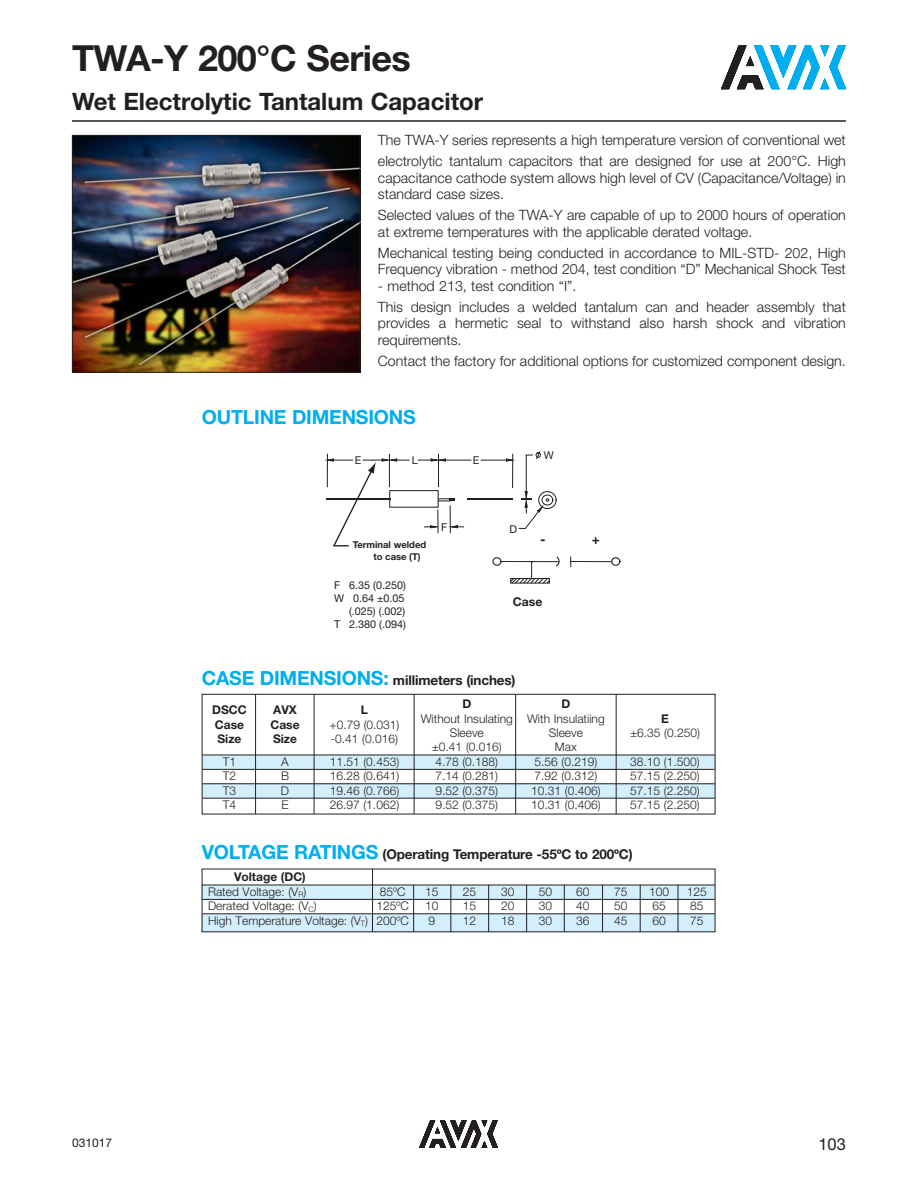
<style>
.page{position:relative;width:918px;height:1188px;background:#fff}
.page>*{position:absolute;margin:0;border:0;box-sizing:border-box;transform-origin:0 0}
.t1{font:700 36px "Helvetica Neue LT Std";letter-spacing:-.015em;color:#231f20}
.t2{font:700 24px "Helvetica Neue LT Std";color:#231f20}
.t3{font:700 19.5px "Helvetica Neue LT Std";letter-spacing:-.01em;color:#00aeef}
.t4{font:16.5px "Helvetica Neue LT Std";color:#231f20}
.t5{font:300 14.25px/16.5px "Helvetica Neue LT Std";color:#231f20}
.t6{font:700 13.5px "Helvetica Neue LT Std";letter-spacing:-.01em;color:#231f20}
.t7{font:700 13.5px "Helvetica Neue";color:#231f20}
.t8{font:700 12.15px "Helvetica Neue";color:#231f20}
.t9{font:300 12px/14.4px "Helvetica Neue LT Std";color:#231f20;text-align:right}
.t10{font:700 12px "Helvetica Neue LT Std";color:#231f20}
.t11{font:12px "Helvetica Neue";color:#231f20}
.t12{font:10.8px/13px "Helvetica Neue";color:#231f20;text-align:right}
.t13{font:700 9.45px/11.2px "Helvetica Neue";color:#231f20}
.s1{font-size:19.5px;color:#00aeef}
.s2{font-weight:700}
</style>
<div class="page">
<svg style="left:419px;top:1120px;width:79px;height:28px"></svg>
<svg style="left:721px;top:46px;width:125px;height:43px"></svg>
<hr style="left:72px;top:120px;width:774px;height:2px;background:#231f20">
<div style="left:389px;top:490px;width:50px;height:18px;border:1px solid #231f20"></div>
<svg style="left:611px;top:557px;width:10px;height:9px"></svg>
<svg style="left:492px;top:557px;width:10px;height:9px"></svg>
<hr style="left:500px;top:561px;width:59px;height:1px;background:#231f20">
<hr style="left:571px;top:561px;width:41px;height:1px;background:#231f20">
<svg style="left:556px;top:556px;width:4px;height:11px"></svg>
<svg style="left:510px;top:561px;width:40px;height:23px"></svg>
<svg style="left:418px;top:458px;width:53px;height:4px"></svg>
<hr style="left:327px;top:454px;width:1px;height:33px;background:#231f20">
<hr style="left:389px;top:454px;width:1px;height:33px;background:#231f20">
<hr style="left:438px;top:454px;width:1px;height:33px;background:#231f20">
<svg style="left:324px;top:458px;width:85px;height:89px"></svg>
<svg style="left:424px;top:498px;width:40px;height:35px"></svg>
<hr style="left:468px;top:499px;width:45px;height:1px;background:#231f20">
<hr style="left:326px;top:499px;width:64px;height:1px;background:#231f20">
<svg style="left:481px;top:451px;width:76px;height:78px"></svg>
<img style="left:74px;top:137px;width:284px;height:234px">
<div style="left:72px;top:135px;width:288px;height:238px;border:1px solid #231f20"></div>
<div style="left:202px;top:755px;width:513px;height:14px;background:#d4effc"></div>
<div style="left:202px;top:784px;width:513px;height:14px;background:#d4effc"></div>
<div style="left:202px;top:694px;width:513px;height:120px;border:1px solid #231f20"></div>
<hr style="left:202px;top:755px;width:513px;height:1px;background:#231f20">
<hr style="left:202px;top:769px;width:513px;height:1px;background:#231f20">
<hr style="left:202px;top:783px;width:513px;height:1px;background:#231f20">
<hr style="left:202px;top:798px;width:513px;height:1px;background:#231f20">
<hr style="left:255px;top:694px;width:1px;height:120px;background:#231f20">
<hr style="left:314px;top:694px;width:1px;height:120px;background:#231f20">
<hr style="left:414px;top:694px;width:1px;height:120px;background:#231f20">
<hr style="left:515px;top:694px;width:1px;height:120px;background:#231f20">
<hr style="left:616px;top:694px;width:1px;height:120px;background:#231f20">
<svg style="left:201px;top:868px;width:515px;height:65px"></svg>
<hr style="left:202px;top:899px;width:513px;height:1px;background:#231f20">
<hr style="left:202px;top:913px;width:513px;height:1px;background:#231f20">
<hr style="left:372px;top:869px;width:1px;height:63px;background:#231f20">
<hr style="left:413px;top:885px;width:1px;height:47px;background:#231f20">
<hr style="left:450px;top:885px;width:1px;height:47px;background:#231f20">
<hr style="left:488px;top:885px;width:1px;height:47px;background:#231f20">
<hr style="left:526px;top:885px;width:1px;height:47px;background:#231f20">
<hr style="left:564px;top:885px;width:1px;height:47px;background:#231f20">
<hr style="left:602px;top:885px;width:1px;height:47px;background:#231f20">
<hr style="left:640px;top:885px;width:1px;height:47px;background:#231f20">
<hr style="left:678px;top:885px;width:1px;height:47px;background:#231f20">
<h1 class="t1" style="left:72px;top:45px;width:340px">TWA-Y 200°C Series</h1>
<h2 class="t2" style="left:72px;top:93px;width:413px">Wet Electrolytic Tantalum Capacitor</h2>
<p class="t5" style="left:378px;top:131px;width:469px;line-height:21px">The TWA-Y series represents a high temperature version of conventional wet electrolytic tantalum capacitors that are designed for use at 200°C. High</p>
<p class="t5" style="left:378px;top:171px;width:470px">capacitance cathode system allows high level of CV (Capacitance/Voltage) in standard case sizes.</p>
<p class="t5" style="left:378px;top:208px;width:469px">Selected values of the TWA-Y are capable of up to 2000 hours of operation at extreme temperatures with the applicable derated voltage.</p>
<p class="t5" style="left:378px;top:246px;width:470px">Mechanical testing being conducted in accordance to MIL-STD- 202, High<br>Frequency vibration - method 204, test condition “D” Mechanical Shock Test</p>
<p class="t5" style="left:378px;top:277px;width:469px;line-height:21px">- method 213, test condition “I”.<br>This design includes a welded tantalum can and header assembly that</p>
<p class="t5" style="left:378px;top:316px;width:469px">provides a hermetic seal to withstand also harsh shock and vibration requirements.</p>
<p class="t5" style="left:378px;top:354px;width:469px">Contact the factory for additional options for customized component design.</p>
<h3 class="t3" style="left:202px;top:410px;width:215px">OUTLINE DIMENSIONS</h3>
<p class="t12" style="left:355px;top:455px;width:8px">E</p>
<p class="t12" style="left:412px;top:455px;width:8px">L</p>
<p class="t12" style="left:473px;top:455px;width:8px">E</p>
<p class="t13" style="left:374px;top:540px;width:54px;text-indent:-21px">Terminal welded to case (T)</p>
<p class="t12" style="left:441px;top:522px;width:8px">F</p>
<p class="t12" style="left:509px;top:523px;width:9px">D</p>
<p class="t12" style="left:544px;top:450px;width:12px">W</p>
<p class="t7" style="left:540px;top:534px;width:7px">-</p>
<p class="t7" style="left:592px;top:534px;width:10px">+</p>
<p class="t12" style="left:334px;top:579px;width:73px">F 6.35 (0.250)<br>W 0.64 ±0.05 (.025) (.002)<br>T 2.380 (.094)</p>
<p class="t8" style="left:513px;top:597px;width:31px">Case</p>
<p class="t6" style="left:202px;top:675px;width:315px"><span class="s1">CASE DIMENSIONS:</span> millimeters (inches)</p>
<p class="t10" style="left:212px;top:706px;width:36px">DSCC</p>
<p class="t10" style="left:273px;top:706px;width:25px">AVX</p>
<p class="t10" style="left:361px;top:706px;width:9px">L</p>
<p class="t10" style="left:215px;top:720px;width:31px">Case</p>
<p class="t10" style="left:271px;top:720px;width:31px">Case</p>
<p class="t9" style="left:329px;top:718px;width:72px">+0.79 (0.031)</p>
<p class="t10" style="left:217px;top:734px;width:25px">Size</p>
<p class="t10" style="left:273px;top:734px;width:25px">Size</p>
<p class="t9" style="left:331px;top:733px;width:69px">-0.41 (0.016)</p>
<p class="t10" style="left:462px;top:700px;width:10px">D</p>
<p class="t10" style="left:561px;top:700px;width:10px">D</p>
<p class="t9" style="left:421px;top:712px;width:185px">Without Insulating With Insulatiing</p>
<p class="t10" style="left:661px;top:714px;width:9px">E</p>
<p class="t9" style="left:450px;top:727px;width:36px">Sleeve</p>
<p class="t9" style="left:549px;top:727px;width:36px">Sleeve</p>
<p class="t9" style="left:630px;top:727px;width:72px">±6.35 (0.250)</p>
<p class="t9" style="left:432px;top:741px;width:72px">±0.41 (0.016)</p>
<p class="t9" style="left:555px;top:741px;width:23px">Max</p>
<p class="t9" style="left:223px;top:756px;width:15px">T1</p>
<p class="t9" style="left:281px;top:756px;width:9px">A</p>
<p class="t9" style="left:330px;top:756px;width:71px">11.51 (0.453)</p>
<p class="t9" style="left:435px;top:756px;width:64px">4.78 (0.188)</p>
<p class="t9" style="left:535px;top:756px;width:64px">5.56 (0.219)</p>
<p class="t9" style="left:630px;top:756px;width:71px">38.10 (1.500)</p>
<p class="t9" style="left:223px;top:770px;width:15px">T2</p>
<p class="t9" style="left:281px;top:770px;width:10px">B</p>
<p class="t9" style="left:330px;top:770px;width:71px">16.28 (0.641)</p>
<p class="t9" style="left:435px;top:770px;width:64px">7.14 (0.281)</p>
<p class="t9" style="left:535px;top:770px;width:64px">7.92 (0.312)</p>
<p class="t9" style="left:630px;top:770px;width:71px">57.15 (2.250)</p>
<p class="t9" style="left:223px;top:784px;width:15px">T3</p>
<p class="t9" style="left:281px;top:784px;width:10px">D</p>
<p class="t9" style="left:330px;top:784px;width:71px">19.46 (0.766)</p>
<p class="t9" style="left:435px;top:784px;width:64px">9.52 (0.375)</p>
<p class="t9" style="left:531px;top:784px;width:71px">10.31 (0.406)</p>
<p class="t9" style="left:630px;top:784px;width:71px">57.15 (2.250)</p>
<p class="t9" style="left:223px;top:799px;width:15px">T4</p>
<p class="t9" style="left:282px;top:799px;width:9px">E</p>
<p class="t9" style="left:330px;top:799px;width:71px">26.97 (1.062)</p>
<p class="t9" style="left:435px;top:799px;width:64px">9.52 (0.375)</p>
<p class="t9" style="left:531px;top:799px;width:71px">10.31 (0.406)</p>
<p class="t9" style="left:630px;top:799px;width:71px">57.15 (2.250)</p>
<p class="t6" style="left:202px;top:850px;width:432px"><span class="s1">VOLTAGE RATINGS</span> (Operating Temperature -55ºC to 200ºC)</p>
<p class="t9" style="left:208px;top:871px;width:100px"><span class="s2">Voltage (DC)<br></span>Rated Voltage: (V<sub>R</sub>)</p>
<p class="t9" style="left:380px;top:886px;width:27px">85ºC</p>
<p class="t9" style="left:425px;top:886px;width:15px">15</p>
<p class="t9" style="left:463px;top:886px;width:15px">25</p>
<p class="t9" style="left:501px;top:886px;width:15px">30</p>
<p class="t9" style="left:539px;top:886px;width:15px">50</p>
<p class="t9" style="left:576px;top:886px;width:15px">60</p>
<p class="t9" style="left:614px;top:886px;width:15px">75</p>
<p class="t9" style="left:649px;top:886px;width:22px">100</p>
<p class="t9" style="left:687px;top:886px;width:22px">125</p>
<p class="t9" style="left:208px;top:900px;width:110px">Derated Voltage: (V<sub>C</sub>)</p>
<p class="t9" style="left:377px;top:900px;width:34px">125ºC</p>
<p class="t9" style="left:425px;top:900px;width:15px">10</p>
<p class="t9" style="left:463px;top:900px;width:15px">15</p>
<p class="t9" style="left:501px;top:900px;width:15px">20</p>
<p class="t9" style="left:539px;top:900px;width:15px">30</p>
<p class="t9" style="left:576px;top:900px;width:15px">40</p>
<p class="t9" style="left:614px;top:900px;width:15px">50</p>
<p class="t9" style="left:652px;top:900px;width:15px">65</p>
<p class="t9" style="left:690px;top:900px;width:15px">85</p>
<p class="t9" style="left:208px;top:914px;width:202px">High Temperature Voltage: (V<sub>T</sub>) 200ºC</p>
<p class="t9" style="left:429px;top:914px;width:8px">9</p>
<p class="t9" style="left:463px;top:914px;width:15px">12</p>
<p class="t9" style="left:501px;top:914px;width:15px">18</p>
<p class="t9" style="left:539px;top:914px;width:15px">30</p>
<p class="t9" style="left:576px;top:914px;width:15px">36</p>
<p class="t9" style="left:614px;top:914px;width:15px">45</p>
<p class="t9" style="left:652px;top:914px;width:15px">60</p>
<p class="t9" style="left:690px;top:914px;width:15px">75</p>
<p class="t11" style="left:72px;top:1138px;width:42px">031017</p>
<p class="t4" style="left:818px;top:1138px;width:29px">103</p>
</div>
